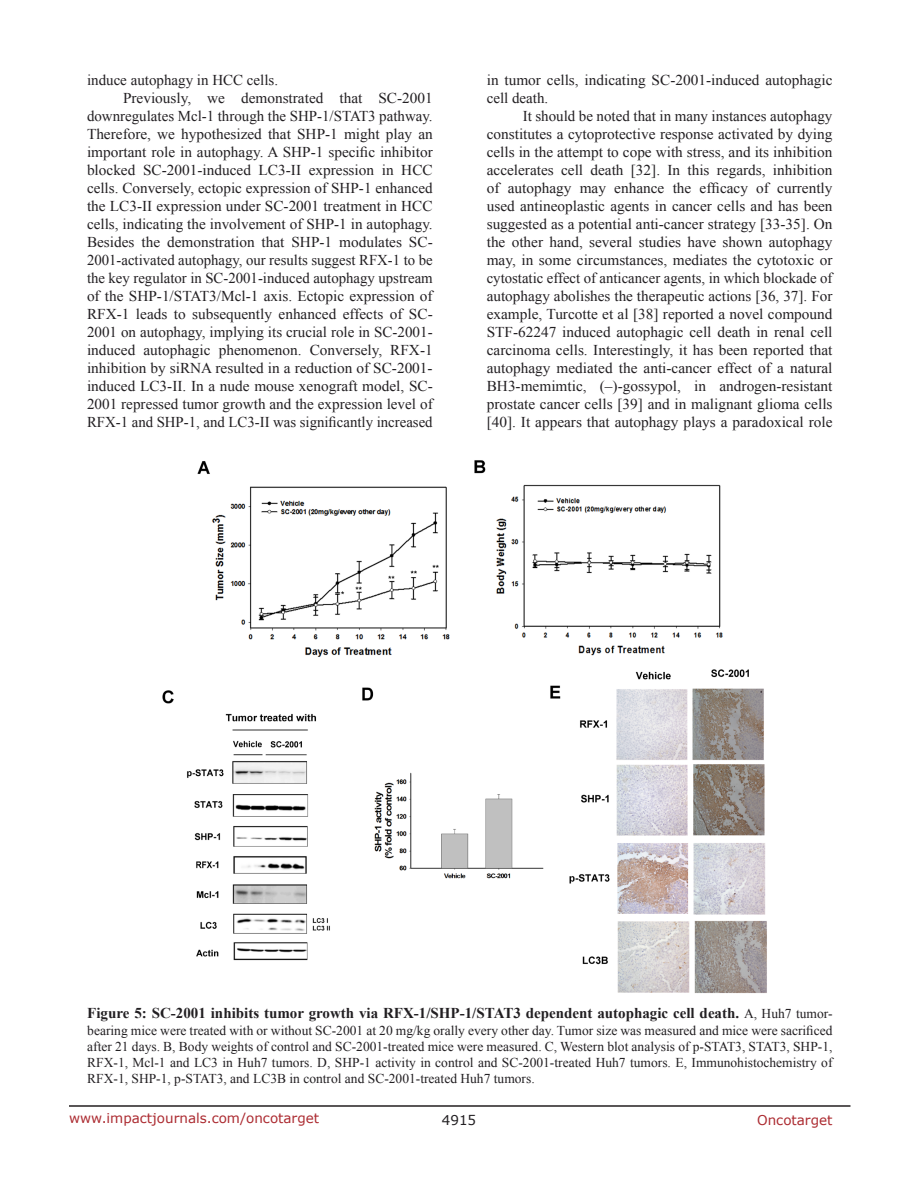
<style>
.page{position:relative;width:918px;height:1188px;background:#fff}
.page>*{position:absolute;margin:0;border:0;box-sizing:border-box;transform-origin:0 0}
.BodyText{font:15px/18px "Times New Roman";color:#221f22;text-align:justify}
.FigureText{font:700 15px "Times New Roman";color:#221f22}
.FigureText-2{font:13.5px/16.2px "Times New Roman";color:#221f22;text-align:justify}
.t1{font:13.5px "Verdana";color:#ac2b31}
.t2{font:13.5px "Verdana";color:#221f22}
.s1{font-weight:400;font-size:13.5px}
</style>
<div class="page">
<hr style="left:69px;top:1105px;width:781px;height:2px;background:#231f20">
<img style="left:162px;top:460px;width:605px;height:533px">
<p class="BodyText" style="left:87px;top:71px;width:193px">induce autophagy in HCC cells.</p>
<p class="BodyText" style="left:87px;top:89px;width:347px;text-indent:36px">Previously, we demonstrated that SC-2001 downregulates Mcl-1 through the SHP-1/STAT3 pathway.<br>Therefore, we hypothesized that SHP-1 might play an important role in autophagy. A SHP-1 specific inhibitor blocked SC-2001-induced LC3-II expression in HCC cells. Conversely, ectopic expression of SHP-1 enhanced the LC3-II expression under SC-2001 treatment in HCC cells, indicating the involvement of SHP-1 in autophagy.<br>Besides the demonstration that SHP-1 modulates SC-2001-activated autophagy, our results suggest RFX-1 to be the key regulator in SC-2001-induced autophagy upstream of the SHP-1/STAT3/Mcl-1 axis. Ectopic expression of RFX-1 leads to subsequently enhanced effects of SC-2001 on autophagy, implying its crucial role in SC-2001- induced autophagic phenomenon. Conversely, RFX-1 inhibition by siRNA resulted in a reduction of SC-2001- induced LC3-II. In a nude mouse xenograft model, SC-2001 repressed tumor growth and the expression level of RFX-1 and SHP-1, and LC3-II was significantly increased</p>
<p class="BodyText" style="left:487px;top:71px;width:347px">in tumor cells, indicating SC-2001-induced autophagic cell death.</p>
<p class="BodyText" style="left:487px;top:107px;width:347px;text-indent:36px">It should be noted that in many instances autophagy constitutes a cytoprotective response activated by dying cells in the attempt to cope with stress, and its inhibition accelerates cell death [32]. In this regards, inhibition of autophagy may enhance the efficacy of currently used antineoplastic agents in cancer cells and has been suggested as a potential anti-cancer strategy [33-35]. On the other hand, several studies have shown autophagy may, in some circumstances, mediates the cytotoxic or cytostatic effect of anticancer agents, in which blockade of autophagy abolishes the therapeutic actions [36, 37]. For example, Turcotte et al [38] reported a novel compound STF-62247 induced autophagic cell death in renal cell carcinoma cells. Interestingly, it has been reported that autophagy mediated the anti-cancer effect of a natural BH3-memimtic, (–)-gossypol, in androgen-resistant prostate cancer cells [39] and in malignant glioma cells [40]. It appears that autophagy plays a paradoxical role</p>
<p class="FigureText" style="left:87px;top:1003px;width:747px">Figure 5: SC-2001 inhibits tumor growth via RFX-1/SHP-1/STAT3 dependent autophagic cell death. <span class="s1">A, Huh7 tumor-</span></p>
<p class="FigureText-2" style="left:87px;top:1022px;width:747px">bearing mice were treated with or without SC-2001 at 20 mg/kg orally every other day. Tumor size was measured and mice were sacrificed after 21 days. B, Body weights of control and SC-2001-treated mice were measured. C, Western blot analysis of p-STAT3, STAT3, SHP-1, RFX-1, Mcl-1 and LC3 in Huh7 tumors. D, SHP-1 activity in control and SC-2001-treated Huh7 tumors. E, Immunohistochemistry of RFX-1, SHP-1, p-STAT3, and LC3B in control and SC-2001-treated Huh7 tumors.</p>
<p class="t1" style="left:69px;top:1109px;width:252px">www.impactjournals.com/oncotarget</p>
<p class="t2" style="left:442px;top:1111px;width:36px">4915</p>
<p class="t1" style="left:757px;top:1111px;width:77px">Oncotarget</p>
</div>
